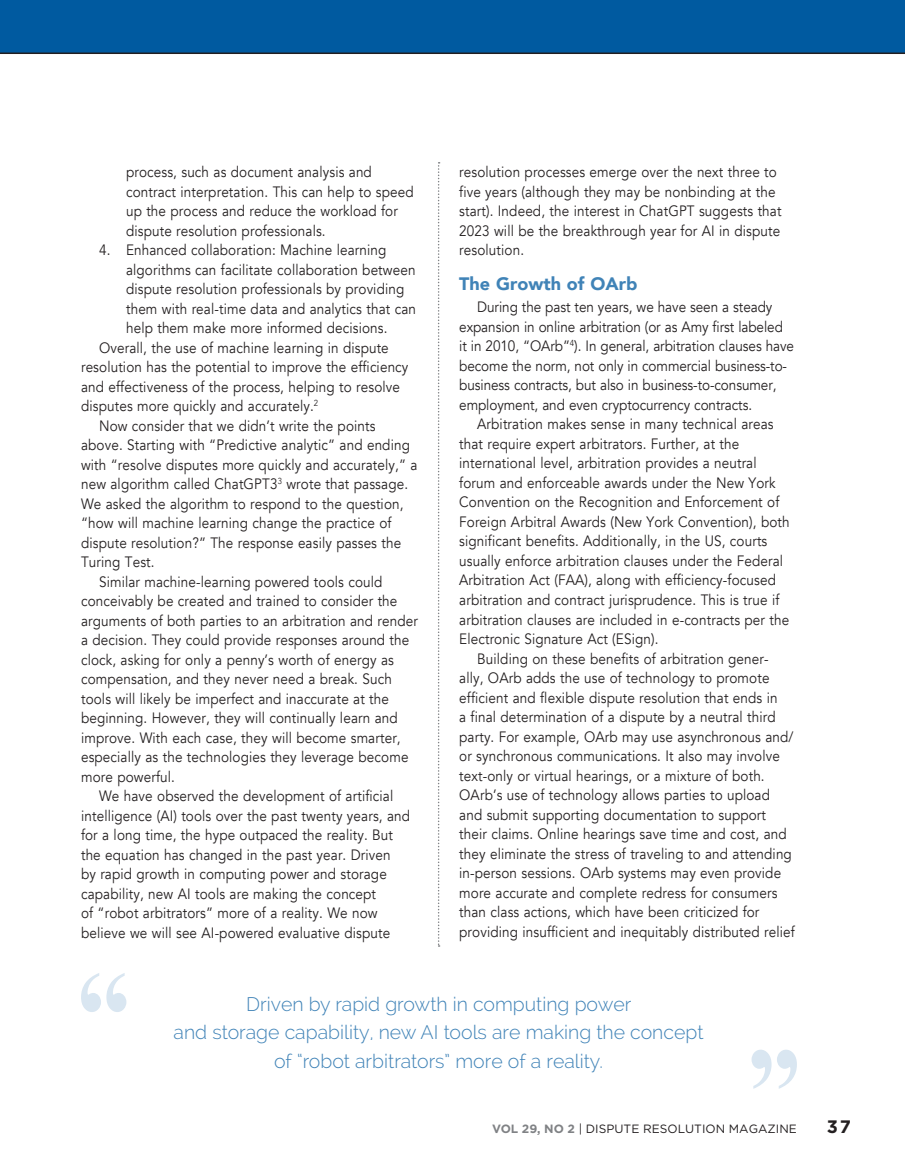
<style>
.page{position:relative;width:905px;height:1175px;background:#fff}
.page>*{position:absolute;margin:0;border:0;box-sizing:border-box;transform-origin:0 0}
.t1{font:300 19.5px/28.5px "Raleway";color:#4083b7;text-align:center}
.t2{font:900 18px "Avenir";color:#4083b7}
.t3{font:700 18px "Gotham";color:#231f20}
.t4{font:15px/19.5px "Avenir";letter-spacing:.01em;color:#231f20;scale:.9 1}
.t5{font:12px "Gotham";color:#231f20}
.s1{font-weight:700;color:#808285}
</style>
<div class="page">
<div style="left:0;top:0;width:904px;height:53px;background:#005aa0"></div>
<hr style="left:0;top:52px;width:904px;height:2px;background:#231f20">
<svg style="left:438px;top:162px;width:1px;height:784px"></svg>
<svg style="left:751px;top:1049px;width:45px;height:39px"></svg>
<svg style="left:81px;top:973px;width:45px;height:39px"></svg>
<p class="t4" style="left:126px;top:162px;width:321px">process, such as document analysis and contract interpretation. This can help to speed up the process and reduce the workload for dispute resolution professionals.</p>
<p class="t4" style="left:99px;top:240px;width:321px">4. Enhanced collaboration: Machine learning</p>
<p class="t4" style="left:126px;top:260px;width:323px">algorithms can facilitate collaboration between</p>
<p class="t4" style="left:126px;top:279px;width:311px">dispute resolution professionals by providing</p>
<p class="t4" style="left:126px;top:299px;width:324px">them with real-time data and analytics that can</p>
<p class="t4" style="left:126px;top:318px;width:292px">help them make more informed decisions.</p>
<p class="t4" style="left:99px;top:338px;width:323px">Overall, the use of machine learning in dispute</p>
<p class="t4" style="left:81px;top:357px;width:365px">resolution has the potential to improve the efficiency</p>
<p class="t4" style="left:81px;top:377px;width:356px">and effectiveness of the process, helping to resolve</p>
<p class="t4" style="left:81px;top:396px;width:265px">disputes more quickly and accurately.<sup>2</sup></p>
<p class="t4" style="left:99px;top:416px;width:309px">Now consider that we didn’t write the points</p>
<p class="t4" style="left:81px;top:435px;width:367px">above. Starting with “Predictive analytic” and ending</p>
<p class="t4" style="left:81px;top:455px;width:375px">with “resolve disputes more quickly and accurately,” a</p>
<p class="t4" style="left:81px;top:474px;width:365px">new algorithm called ChatGPT3<sup>3</sup> wrote that passage.</p>
<p class="t4" style="left:81px;top:494px;width:360px">We asked the algorithm to respond to the question,</p>
<p class="t4" style="left:81px;top:513px;width:346px">“how will machine learning change the practice of</p>
<p class="t4" style="left:81px;top:533px;width:357px">dispute resolution?” The response easily passes the</p>
<p class="t4" style="left:81px;top:552px;width:83px">Turing Test.</p>
<p class="t4" style="left:99px;top:572px;width:316px">Similar machine-learning powered tools could</p>
<p class="t4" style="left:81px;top:591px;width:353px">conceivably be created and trained to consider the</p>
<p class="t4" style="left:81px;top:611px;width:376px">arguments of both parties to an arbitration and render</p>
<p class="t4" style="left:81px;top:630px;width:366px">a decision. They could provide responses around the</p>
<p class="t4" style="left:81px;top:650px;width:349px">clock, asking for only a penny’s worth of energy as</p>
<p class="t4" style="left:81px;top:669px;width:347px">compensation, and they never need a break. Such</p>
<p class="t4" style="left:81px;top:689px;width:344px">tools will likely be imperfect and inaccurate at the</p>
<p class="t4" style="left:81px;top:708px;width:353px">beginning. However, they will continually learn and</p>
<p class="t4" style="left:81px;top:728px;width:357px">improve. With each case, they will become smarter,</p>
<p class="t4" style="left:81px;top:747px;width:365px">especially as the technologies they leverage become</p>
<p class="t4" style="left:81px;top:767px;width:106px">more powerful.</p>
<p class="t4" style="left:99px;top:786px;width:328px">We have observed the development of artificial</p>
<p class="t4" style="left:81px;top:806px;width:367px">intelligence (AI) tools over the past twenty years, and</p>
<p class="t4" style="left:81px;top:825px;width:348px">for a long time, the hype outpaced the reality. But</p>
<p class="t4" style="left:81px;top:845px;width:345px">the equation has changed in the past year. Driven</p>
<p class="t4" style="left:81px;top:864px;width:341px">by rapid growth in computing power and storage</p>
<p class="t4" style="left:81px;top:884px;width:329px">capability, new AI tools are making the concept</p>
<p class="t4" style="left:81px;top:903px;width:331px">of “robot arbitrators” more of a reality. We now</p>
<p class="t4" style="left:81px;top:923px;width:345px">believe we will see AI-powered evaluative dispute</p>
<p class="t4" style="left:459px;top:162px;width:359px">resolution processes emerge over the next three to five years (although they may be nonbinding at the start). Indeed, the interest in ChatGPT suggests that 2023 will be the breakthrough year for AI in dispute resolution.</p>
<p class="t2" style="left:459px;top:268px;width:180px">The Growth of OArb</p>
<p class="t4" style="left:459px;top:298px;width:373px;text-indent:18px">During the past ten years, we have seen a steady expansion in online arbitration (or as Amy first labeled it in 2010, “OArb”<sup>4</sup>). In general, arbitration clauses have become the norm, not only in commercial business-to&shy;business contracts, but also in business-to-consumer, employment, and even cryptocurrency contracts.</p>
<p class="t4" style="left:459px;top:415px;width:368px;text-indent:18px">Arbitration makes sense in many technical areas that require expert arbitrators. Further, at the international level, arbitration provides a neutral forum and enforceable awards under the New York Convention on the Recognition and Enforcement of Foreign Arbitral Awards (New York Convention), both significant benefits. Additionally, in the US, courts usually enforce arbitration clauses under the Federal Arbitration Act (FAA), along with efficiency-focused arbitration and contract jurisprudence. This is true if arbitration clauses are included in e-contracts per the Electronic Signature Act (ESign).</p>
<p class="t4" style="left:459px;top:649px;width:374px;text-indent:18px">Building on these benefits of arbitration gener&shy;ally, OArb adds the use of technology to promote efficient and flexible dispute resolution that ends in<br>a final determination of a dispute by a neutral third party. For example, OArb may use asynchronous and/ or synchronous communications. It also may involve text-only or virtual hearings, or a mixture of both.<br>OArb’s use of technology allows parties to upload and submit supporting documentation to support their claims. Online hearings save time and cost, and they eliminate the stress of traveling to and attending in-person sessions. OArb systems may even provide more accurate and complete redress for consumers than class actions, which have been criticized for providing insufficient and inequitably distributed relief</p>
<h1 class="t1" style="left:173px;top:989px;width:531px">Driven by rapid growth in computing power<br>and storage capability, new AI tools are making the concept of “robot arbitrators” more of a reality.</h1>
<p class="t5" style="left:492px;top:1121px;width:306px"><span class="s1">VOL 29, NO 2</span> | DISPUTE RESOLUTION MAGAZINE</p>
<p class="t3" style="left:826px;top:1114px;width:26px">37</p>
</div>
